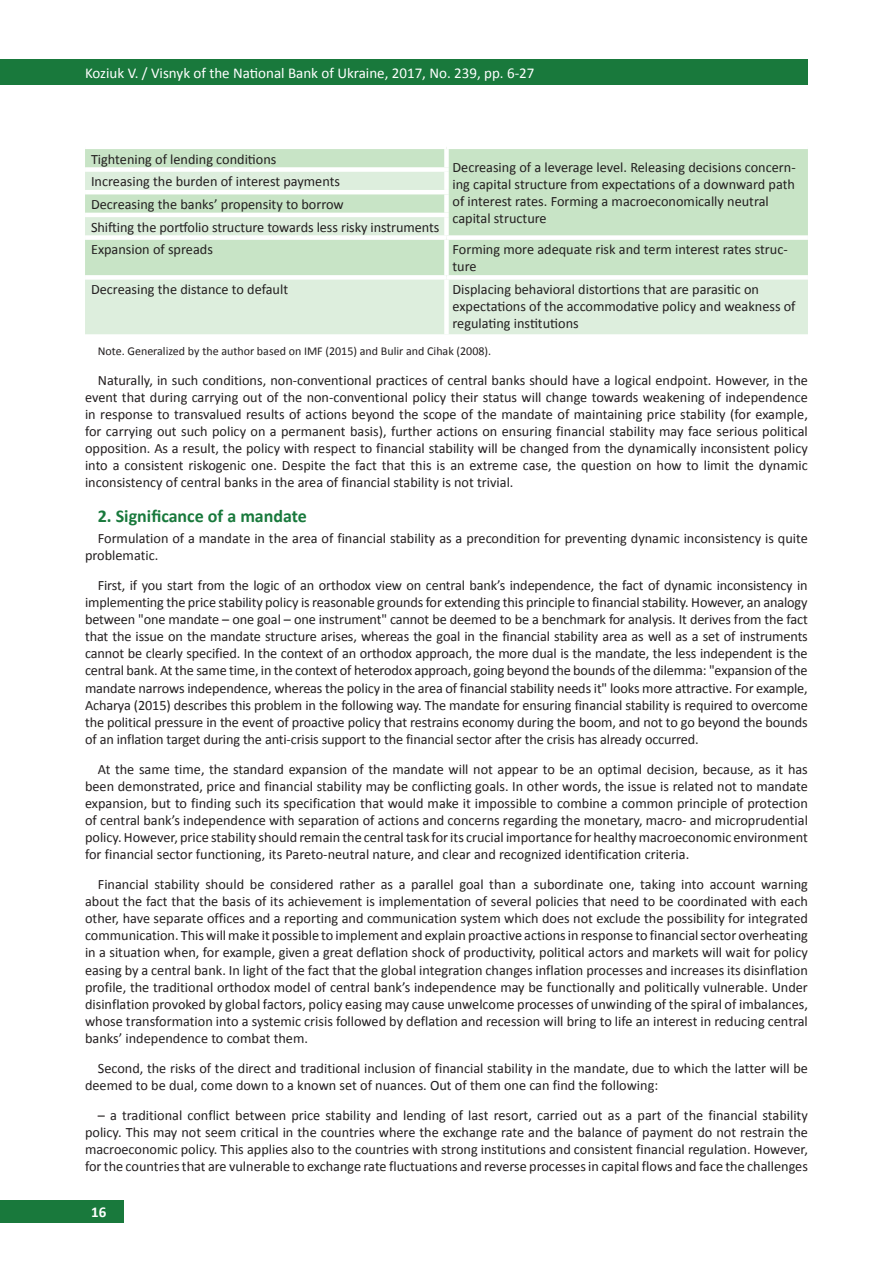
<style>
.page{position:relative;width:893px;height:1263px;background:#fff}
.page>*{position:absolute;margin:0;border:0;box-sizing:border-box;transform-origin:0 0}
.t1{font:700 18px "Calibri";color:#19793c}
.t2{font:15px "Calibri";color:#fff}
.t3{font:700 15px "Calibri";color:#fff}
.t4{font:14.25px/17.1px "Calibri";color:#231f20}
.t5{font:12px "Calibri";color:#231f20}
</style>
<div class="page">
<div style="left:0;top:1200px;width:123px;height:23px;background:#19793c"></div>
<div style="left:0;top:60px;width:808px;height:25px;background:#19793c"></div>
<div style="left:85px;top:149px;width:723px;height:21px;background:#c8e4c6"></div>
<svg style="left:85px;top:170px;width:723px;height:164px;background:#d2e8d1"></svg>
<div style="left:444px;top:149px;width:5px;height:18px;background:#fff"></div>
<div style="left:85px;top:167px;width:364px;height:5px;background:#fff"></div>
<div style="left:444px;top:172px;width:5px;height:18px;background:#fff"></div>
<hr style="left:85px;top:190px;width:364px;height:4px;background:#fff">
<div style="left:444px;top:194px;width:5px;height:19px;background:#fff"></div>
<hr style="left:85px;top:213px;width:364px;height:4px;background:#fff">
<div style="left:444px;top:217px;width:5px;height:18px;background:#fff"></div>
<div style="left:85px;top:235px;width:361px;height:5px;background:#fff"></div>
<div style="left:446px;top:235px;width:362px;height:5px;background:#fff"></div>
<div style="left:444px;top:240px;width:5px;height:35px;background:#fff"></div>
<div style="left:85px;top:275px;width:361px;height:5px;background:#fff"></div>
<div style="left:446px;top:275px;width:362px;height:5px;background:#fff"></div>
<div style="left:444px;top:280px;width:5px;height:54px;background:#fff"></div>
<p class="t2" style="left:85px;top:63px;width:451px">Koziuk V. / Visnyk of the National Bank of Ukraine, 2017, No. 239, pp. 6-27</p>
<p class="t4" style="left:91px;top:150px;width:187px">Tightening of lending conditions</p>
<p class="t4" style="left:91px;top:170px;width:350px;line-height:22.6px">Increasing the burden of interest payments<br>Decreasing the banks’ propensity to borrow<br>Shifting the portfolio structure towards less risky instruments Expansion of spreads</p>
<p class="t4" style="left:452px;top:159px;width:345px">Decreasing of a leverage level. Releasing decisions concern&shy;ing capital structure from expectations of a downward path of interest rates. Forming a macroeconomically neutral capital structure</p>
<p class="t4" style="left:452px;top:241px;width:337px">Forming more adequate risk and term interest rates struc&shy;ture</p>
<p class="t4" style="left:91px;top:281px;width:199px">Decreasing the distance to default</p>
<p class="t4" style="left:452px;top:281px;width:345px">Displacing behavioral distortions that are parasitic on expectations of the accommodative policy and weakness of regulating institutions</p>
<p class="t5" style="left:98px;top:343px;width:395px">Note. Generalized by the author based on IMF (2015) and Bulir and Cihak (2008).</p>
<p class="t4" style="left:85px;top:371px;width:724px;text-align:justify;text-indent:13px">Naturally, in such conditions, non-conventional practices of central banks should have a logical endpoint. However, in the event that during carrying out of the non-conventional policy their status will change towards weakening of independence in response to transvalued results of actions beyond the scope of the mandate of maintaining price stability (for example, for carrying out such policy on a permanent basis), further actions on ensuring financial stability may face serious political opposition. As a result, the policy with respect to financial stability will be changed from the dynamically inconsistent policy into a consistent riskogenic one. Despite the fact that this is an extreme case, the question on how to limit the dynamic inconsistency of central banks in the area of financial stability is not trivial.</p>
<p class="t1" style="left:98px;top:504px;width:211px">2. Significance of a mandate</p>
<p class="t4" style="left:85px;top:530px;width:724px;text-indent:13px">Formulation of a mandate in the area of financial stability as a precondition for preventing dynamic inconsistency is quite problematic.</p>
<p class="t4" style="left:85px;top:577px;width:724px;text-align:justify;text-indent:13px">First, if you start from the logic of an orthodox view on central bank’s independence, the fact of dynamic inconsistency in implementing the price stability policy is reasonable grounds for extending this principle to financial stability. However, an analogy between "one mandate – one goal – one instrument" cannot be deemed to be a benchmark for analysis. It derives from the fact that the issue on the mandate structure arises, whereas the goal in the financial stability area as well as a set of instruments cannot be clearly specified. In the context of an orthodox approach, the more dual is the mandate, the less independent is the central bank. At the same time, in the context of heterodox approach, going beyond the bounds of the dilemma: "expansion of the mandate narrows independence, whereas the policy in the area of financial stability needs it" looks more attractive. For example, Acharya (2015) describes this problem in the following way. The mandate for ensuring financial stability is required to overcome the political pressure in the event of proactive policy that restrains economy during the boom, and not to go beyond the bounds of an inflation target during the anti-crisis support to the financial sector after the crisis has already occurred.</p>
<p class="t4" style="left:85px;top:760px;width:724px;text-align:justify;text-indent:13px">At the same time, the standard expansion of the mandate will not appear to be an optimal decision, because, as it has been demonstrated, price and financial stability may be conflicting goals. In other words, the issue is related not to mandate expansion, but to finding such its specification that would make it impossible to combine a common principle of protection of central bank’s independence with separation of actions and concerns regarding the monetary, macro- and microprudential policy. However, price stability should remain the central task for its crucial importance for healthy macroeconomic environment for financial sector functioning, its Pareto-neutral nature, and clear and recognized identification criteria.</p>
<p class="t4" style="left:85px;top:876px;width:724px;text-align:justify;text-indent:13px">Financial stability should be considered rather as a parallel goal than a subordinate one, taking into account warning about the fact that the basis of its achievement is implementation of several policies that need to be coordinated with each other, have separate offices and a reporting and communication system which does not exclude the possibility for integrated communication. This will make it possible to implement and explain proactive actions in response to financial sector overheating in a situation when, for example, given a great deflation shock of productivity, political actors and markets will wait for policy easing by a central bank. In light of the fact that the global integration changes inflation processes and increases its disinflation profile, the traditional orthodox model of central bank’s independence may be functionally and politically vulnerable. Under disinflation provoked by global factors, policy easing may cause unwelcome processes of unwinding of the spiral of imbalances, whose transformation into a systemic crisis followed by deflation and recession will bring to life an interest in reducing central banks’ independence to combat them.</p>
<p class="t4" style="left:85px;top:1059px;width:724px;text-indent:13px">Second, the risks of the direct and traditional inclusion of financial stability in the mandate, due to which the latter will be deemed to be dual, come down to a known set of nuances. Out of them one can find the following:</p>
<p class="t4" style="left:85px;top:1106px;width:724px;text-align:justify;text-indent:13px">– a traditional conflict between price stability and lending of last resort, carried out as a part of the financial stability policy. This may not seem critical in the countries where the exchange rate and the balance of payment do not restrain the macroeconomic policy. This applies also to the countries with strong institutions and consistent financial regulation. However, for the countries that are vulnerable to exchange rate fluctuations and reverse processes in capital flows and face the challenges</p>
<p class="t3" style="left:91px;top:1202px;width:17px">16</p>
</div>
